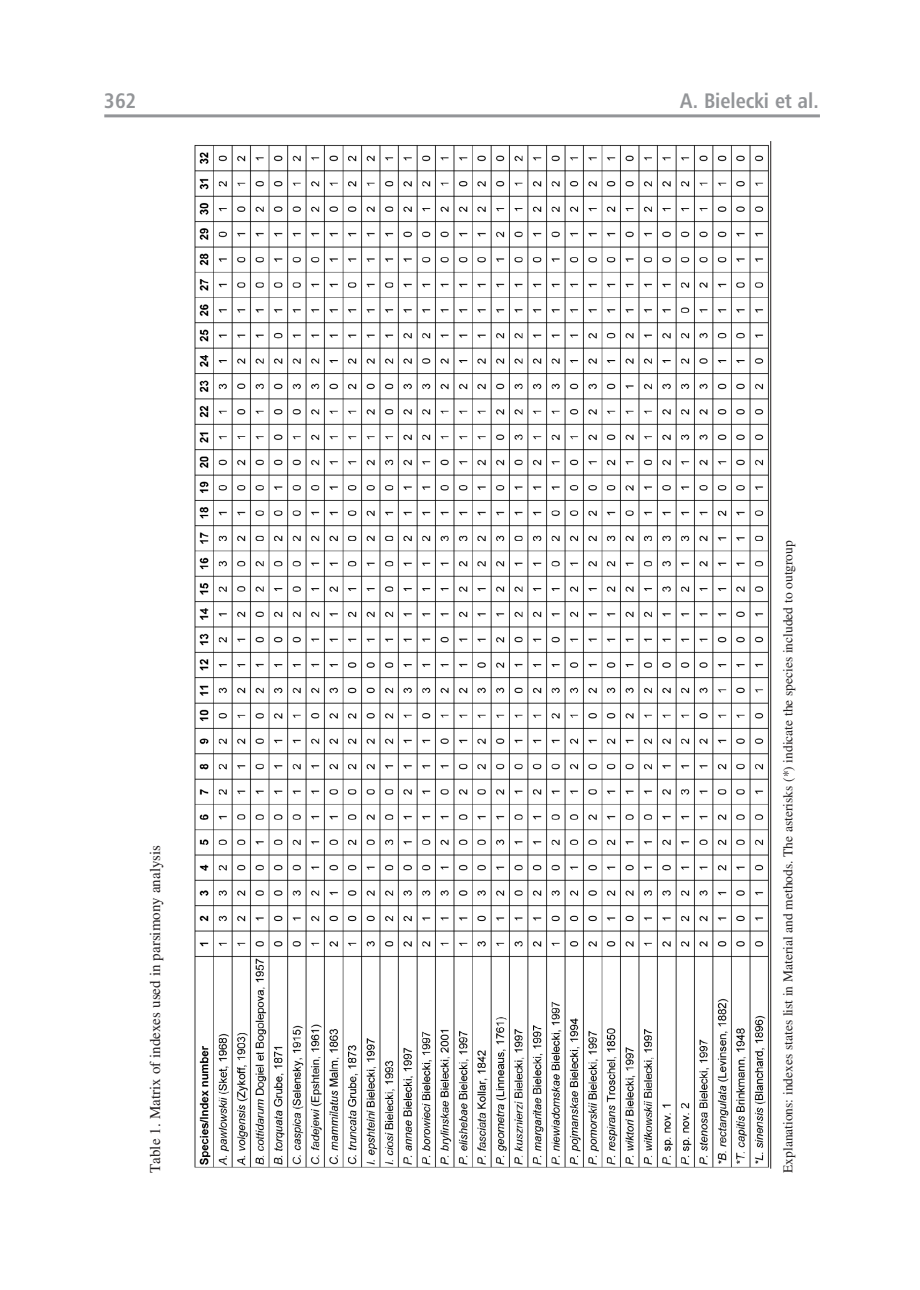
<style>
.page{position:relative;width:920px;height:1290px;background:#fff}
.page>*{position:absolute;margin:0;border:0;box-sizing:border-box;transform-origin:0 0}
.t1{font:21px "Humnst 777 Cn PL Bold A";color:#939598}
.t2{font:15px "Toronto";color:#231f20}
.t3{font:13.5px "Toronto";color:#231f20}
</style>
<div class="page">
<hr style="left:104px;top:114px;width:716px;height:3px;background:#939598">
<img style="left:194px;top:145px;width:575px;height:1023px">
<hr style="left:770px;top:141px;width:1px;height:1028px;background:#231f20">
<h1 class="t1" style="left:104px;top:88px;width:34px">362</h1>
<h1 class="t1" style="left:680px;top:88px;width:140px">A. Bielecki et al.</h1>
<p class="t2" style="left:146px;top:1173px;width:330px;rotate:-90deg">Table 1. Matrix of indexes used in parsimony analysis</p>
<p class="t3" style="left:780px;top:1173px;width:634px;rotate:-90deg">Explanations: indexes states list in Material and methods. The asterisks (*) indicate the species included to outgroup</p>
</div>
